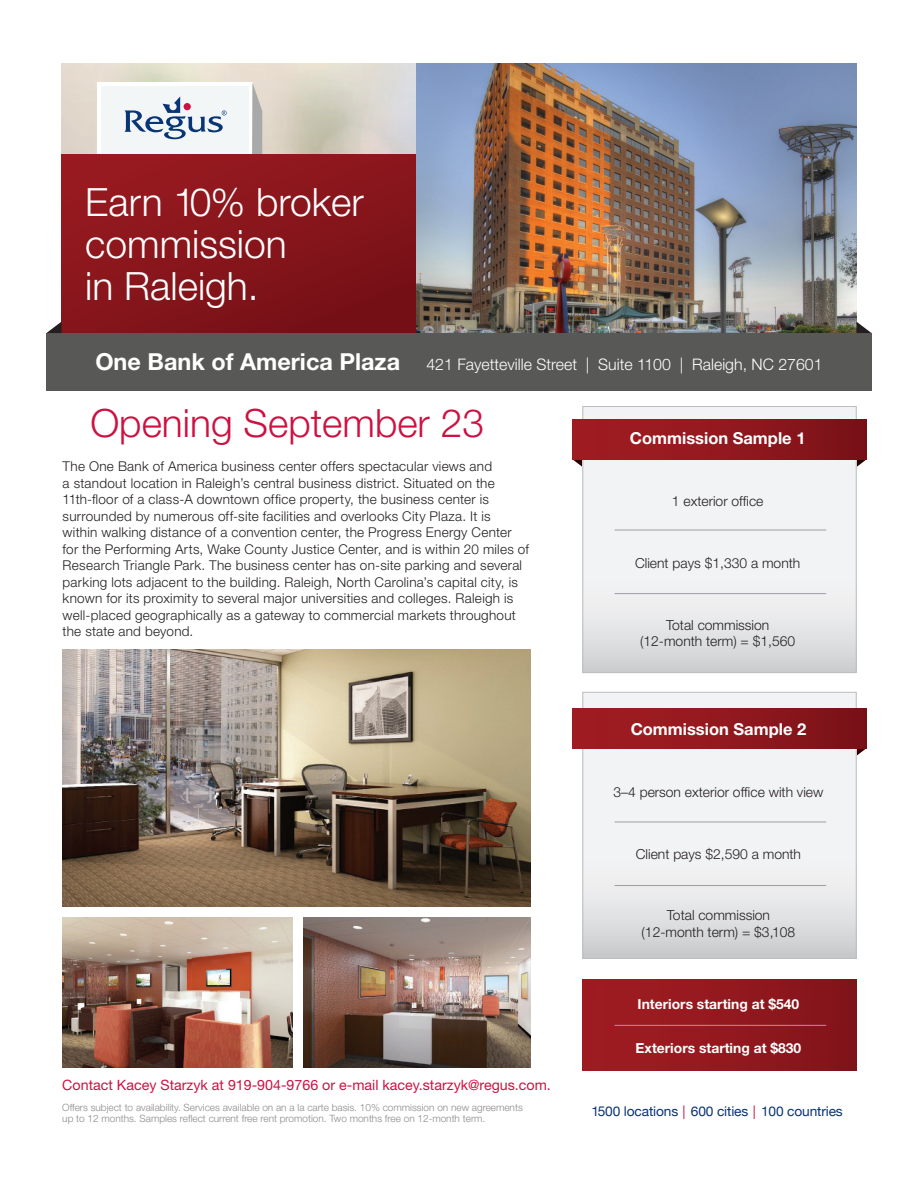
<style>
.page{position:relative;width:918px;height:1188px;background:#fff}
.page>*{position:absolute;margin:0;border:0;box-sizing:border-box;transform-origin:0 0}
.t1{font:300 39px/42px "Helvetica Neue";color:#fff}
.t2{font:300 39px "Helvetica Neue";color:#cd1141}
.t3{font:700 16.5px "Helvetica Neue";color:#fff}
.t4{font:300 15.9px "Helvetica Neue";color:#fff}
.t5{font:14.25px "Helvetica Neue";color:#cd1141}
.t6{font:300 13.8px/16.5px "Helvetica Neue";color:#231f20;text-align:center}
.t7{font:700 13.8px "Helvetica Neue";color:#fff}
.t8{font:300 13.5px/16.5px "Helvetica Neue";letter-spacing:.02em;color:#231f20}
.t9{font:13.5px "Helvetica Neue";letter-spacing:-.01em;color:#083575}
.t10{font:300 10.05px/11.4px "Helvetica Neue";color:#8d8989}
.s1{font-weight:700;font-size:23.4px}
.s2{color:#cd1141}
</style>
<div class="page">
<img style="left:61px;top:63px;width:356px;height:92px">
<div style="left:97px;top:82px;width:155px;height:99px;background:#fff"></div>
<div style="left:101px;top:86px;width:147px;height:91px;background:#f3f6f7"></div>
<svg style="left:124px;top:96px;width:103px;height:43px"></svg>
<svg style="left:252px;top:82px;width:10px;height:73px"></svg>
<div style="left:61px;top:155px;width:357px;height:182px;background:linear-gradient(to right,#90181e,#7d1219)"></div>
<img style="left:417px;top:63px;width:439px;height:270px">
<div style="left:46px;top:333px;width:826px;height:58px;background:#585857"></div>
<svg style="left:856px;top:322px;width:16px;height:11px"></svg>
<svg style="left:46px;top:322px;width:16px;height:11px"></svg>
<div style="left:583px;top:979px;width:273px;height:92px;background:linear-gradient(to right,#a11d22,#82141b)"></div>
<svg style="left:856px;top:460px;width:10px;height:12px"></svg>
<svg style="left:573px;top:460px;width:10px;height:12px"></svg>
<svg style="left:585px;top:408px;width:269px;height:263px"></svg>
<div style="left:583px;top:406px;width:273px;height:267px;border:1px solid #bcbdc0"></div>
<div style="left:573px;top:419px;width:293px;height:41px;background:linear-gradient(to right,#a41e23,#7c1219)"></div>
<hr style="left:615px;top:530px;width:211px;height:1px;background:#9d9fa2">
<hr style="left:615px;top:593px;width:211px;height:1px;background:#9d9fa2">
<svg style="left:856px;top:748px;width:10px;height:12px"></svg>
<svg style="left:585px;top:694px;width:269px;height:263px"></svg>
<div style="left:583px;top:692px;width:273px;height:267px;border:1px solid #bcbdc0"></div>
<div style="left:573px;top:708px;width:293px;height:40px;background:linear-gradient(to right,#a41e23,#7c1219)"></div>
<hr style="left:615px;top:885px;width:211px;height:1px;background:#9d9fa2">
<hr style="left:615px;top:822px;width:211px;height:1px;background:#9d9fa2">
<hr style="left:615px;top:1025px;width:211px;height:1px;background:#9d9fa2">
<img style="left:303px;top:918px;width:228px;height:149px">
<img style="left:62px;top:918px;width:231px;height:149px">
<img style="left:62px;top:649px;width:469px;height:258px">
<h1 class="t1" style="left:85px;top:180px;width:280px">Earn 10% broker commission<br>in Raleigh.</h1>
<p class="t4" style="left:95px;top:355px;width:729px"><span class="s1">One Bank of America Plaza</span> 421 Fayetteville Street | Suite 1100 | Raleigh, NC 27601</p>
<h1 class="t2" style="left:90px;top:399px;width:395px">Opening September 23</h1>
<p class="t8" style="left:63px;top:458px;width:468px">The One Bank of America business center offers spectacular views and<br>a standout location in Raleigh’s central business district. Situated on the 11th-floor of a class-A downtown office property, the business center is surrounded by numerous off-site facilities and overlooks City Plaza. It is<br>within walking distance of a convention center, the Progress Energy Center for the Performing Arts, Wake County Justice Center, and is within 20 miles of Research Triangle Park. The business center has on-site parking and several parking lots adjacent to the building. Raleigh, North Carolina’s capital city, is known for its proximity to several major universities and colleges. Raleigh is well-placed geographically as a gateway to commercial markets throughout the state and beyond.</p>
<p class="t5" style="left:62px;top:1076px;width:490px">Contact Kacey Starzyk at 919-904-9766 or e-mail kacey.starzyk@regus.com.</p>
<p class="t10" style="left:62px;top:1101px;width:462px">Offers subject to availability. Services available on an a la carte basis. 10% commission on new agreements up to 12 months. Samples reflect current free rent promotion. Two months free on 12-month term.</p>
<p class="t3" style="left:630px;top:428px;width:177px">Commission Sample 1</p>
<p class="t6" style="left:672px;top:492px;width:93px">1 exterior office</p>
<p class="t6" style="left:635px;top:554px;width:167px">Client pays $1,330 a month</p>
<p class="t6" style="left:640px;top:616px;width:157px">Total commission (12-month term) = $1,560</p>
<p class="t3" style="left:631px;top:719px;width:177px">Commission Sample 2</p>
<p class="t6" style="left:613px;top:783px;width:211px">3–4 person exterior office with view</p>
<p class="t6" style="left:636px;top:845px;width:167px">Client pays $2,590 a month</p>
<p class="t6" style="left:642px;top:907px;width:155px">Total commission (12-month term) = $3,108</p>
<p class="t7" style="left:638px;top:996px;width:163px">Interiors starting at $540</p>
<p class="t7" style="left:636px;top:1039px;width:167px">Exteriors starting at $830</p>
<p class="t9" style="left:592px;top:1099px;width:253px">1500 locations <span class="s2">|</span> 600 cities <span class="s2">|</span> 100 countries</p>
</div>
